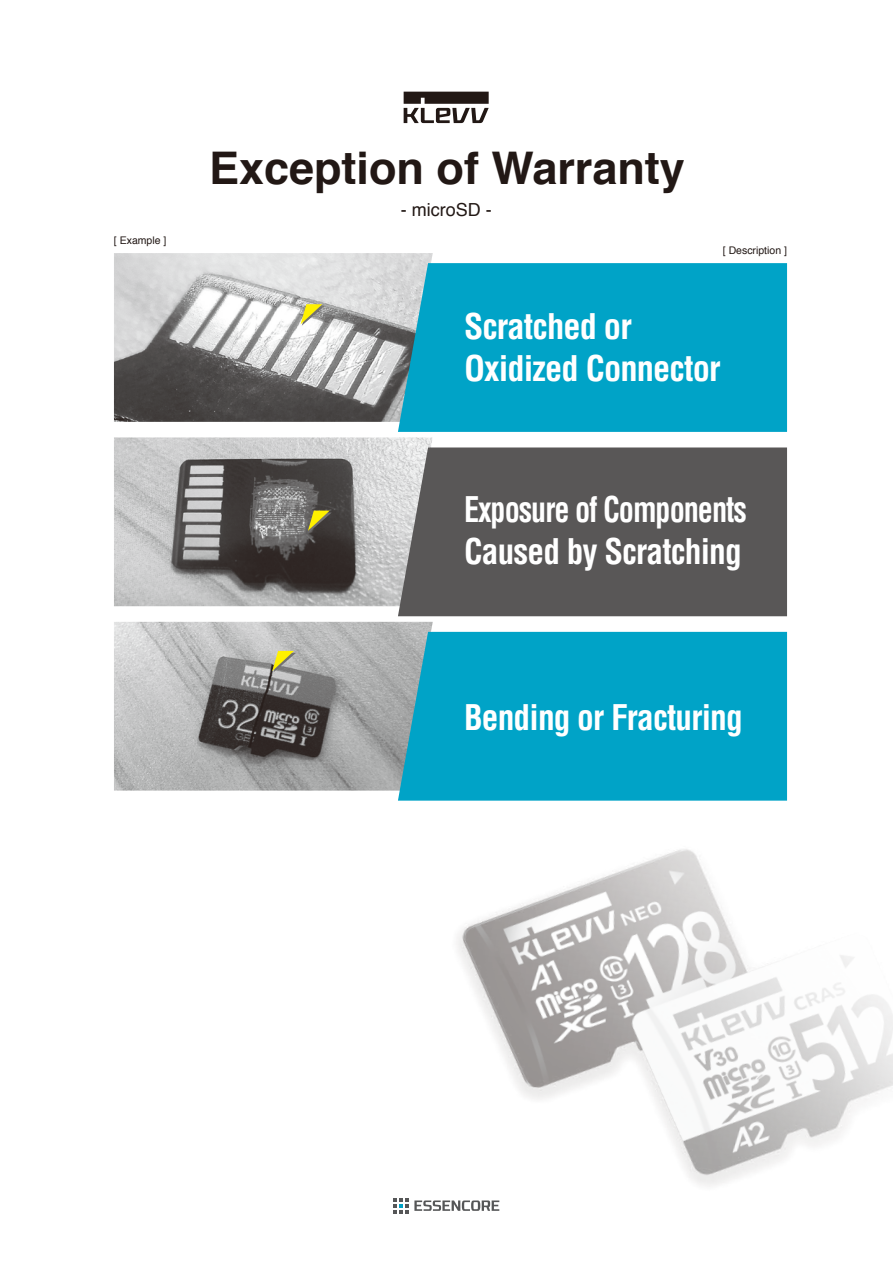
<style>
.page{position:relative;width:893px;height:1263px;background:#fff}
.page>*{position:absolute;margin:0;border:0;box-sizing:border-box;transform-origin:0 0}
.t1{font:700 45px "Helvetica";color:#221815}
.t2{font:700 condensed 34.5px/42px "Helvetica";letter-spacing:-.025em;color:#fff}
.t3{font:700 condensed 34.5px/42px "Helvetica";letter-spacing:-.025em;color:#fff;scale:.88 1}
.t4{font:18px "Helvetica";color:#221815}
.t5{font:10.5px "Helvetica";color:#221815}
</style>
<div class="page">
<img style="left:261px;top:606px;width:632px;height:608px">
<img style="left:114px;top:253px;width:319px;height:169px">
<div style="left:398px;top:263px;width:389px;height:169px;background:#00a3c7"></div>
<img style="left:114px;top:437px;width:318px;height:169px">
<div style="left:398px;top:447px;width:389px;height:169px;background:#595757"></div>
<img style="left:114px;top:622px;width:319px;height:168px">
<div style="left:398px;top:632px;width:389px;height:169px;background:#00a3c7"></div>
<svg style="left:393px;top:1198px;width:106px;height:15px"></svg>
<svg style="left:404px;top:92px;width:85px;height:31px"></svg>
<svg style="left:272px;top:651px;width:24px;height:21px"></svg>
<svg style="left:308px;top:511px;width:24px;height:21px"></svg>
<svg style="left:301px;top:304px;width:23px;height:22px"></svg>
<p class="t5" style="left:114px;top:232px;width:54px">[ Example ]</p>
<h1 class="t1" style="left:209px;top:132px;width:477px">Exception of Warranty</h1>
<p class="t4" style="left:401px;top:196px;width:92px">- microSD -</p>
<p class="t5" style="left:723px;top:243px;width:66px">[ Description ]</p>
<p class="t2" style="left:464px;top:305px;width:258px">Scratched or<br>Oxidized Connector</p>
<p class="t3" style="left:464px;top:488px;width:323px">Exposure of Components<br>Caused by Scratching</p>
<p class="t2" style="left:464px;top:696px;width:280px">Bending or Fracturing</p>
</div>
